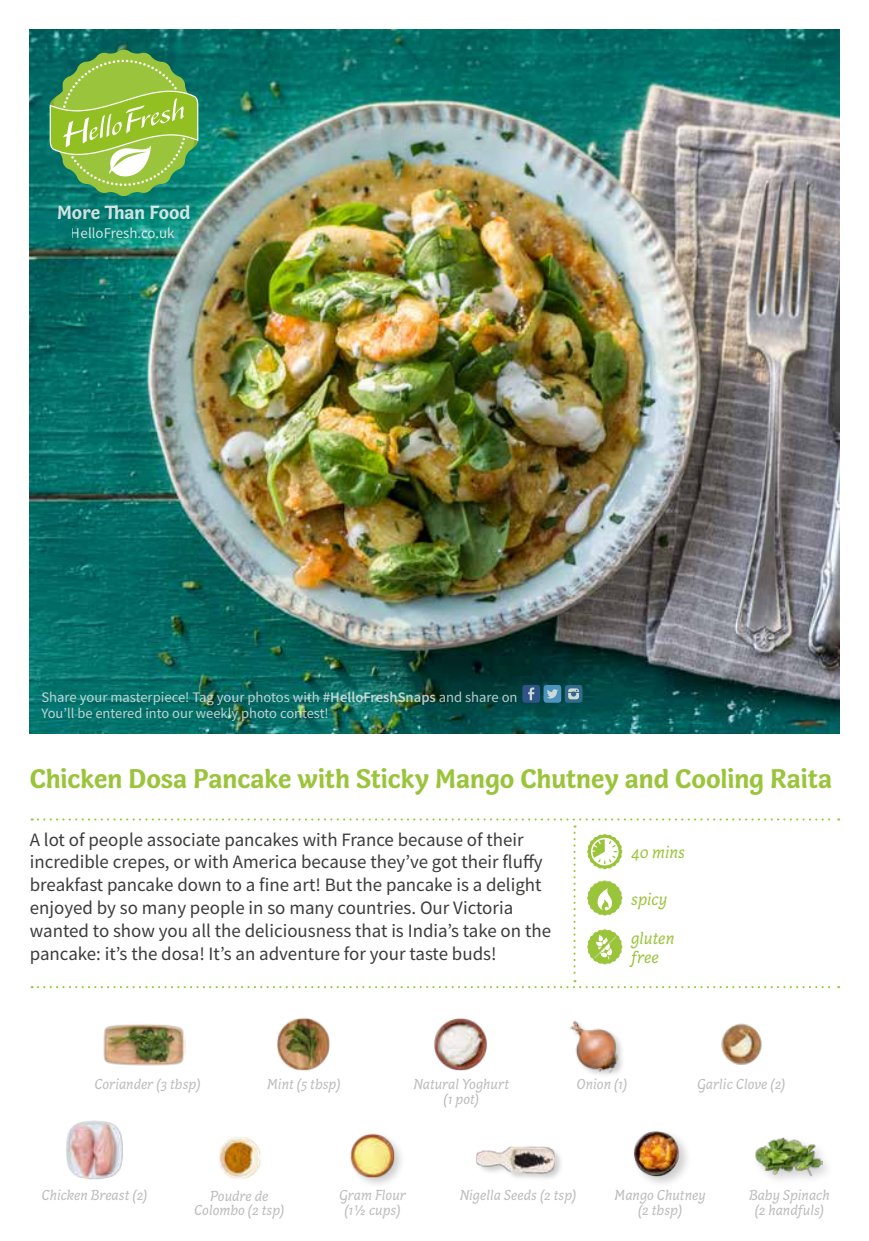
<style>
.page{position:relative;width:869px;height:1241px;background:#fff}
.page>*{position:absolute;margin:0;border:0;box-sizing:border-box;transform-origin:0 0}
.t1{font:700 27.65px "Capucine Basic";letter-spacing:-.005em;color:#9ac43a}
.t2{font:700 19.6px "Capucine Basic";color:#fff}
.t3{font:18.9px/22.8px "Source Sans Pro";color:#3c3c3b}
.t4{font:italic 17.5px/18.6px "Capucine Basic";color:#9ac43a}
.t5{font:italic 14.88px/14.5px "Capucine Basic";color:#bcbcbc;text-align:center}
.t6{font:14.88px "Source Sans Pro";color:#fff}
.t7{font:14.53px/16.4px "Source Sans Pro";color:#ededed}
.s1{font-weight:600}
</style>
<div class="page">
<img style="left:30px;top:30px;width:808px;height:703px">
<div style="left:522px;top:685px;width:18px;height:17px;background:#305487;border-radius:3px"></div>
<svg style="left:528px;top:687px;width:6px;height:13px"></svg>
<svg style="left:564px;top:685px;width:18px;height:17px"></svg>
<svg style="left:568px;top:688px;width:10px;height:11px"></svg>
<div style="left:543px;top:685px;width:18px;height:17px;background:#4b94be;border-radius:3px"></div>
<svg style="left:547px;top:689px;width:11px;height:9px"></svg>
<svg style="left:50px;top:50px;width:148px;height:146px;background:#7fb554"></svg>
<svg style="left:32px;top:818px;width:806px;height:170px"></svg>
<img style="left:277px;top:1018px;width:53px;height:53px">
<img style="left:434px;top:1018px;width:53px;height:53px">
<img style="left:569px;top:1020px;width:54px;height:55px">
<img style="left:66px;top:1120px;width:57px;height:60px">
<img style="left:721px;top:1023px;width:41px;height:42px">
<img style="left:219px;top:1137px;width:42px;height:42px">
<img style="left:350px;top:1133px;width:51px;height:50px">
<img style="left:476px;top:1146px;width:85px;height:33px">
<img style="left:633px;top:1131px;width:54px;height:52px">
<div style="left:751px;top:1134px;width:83px;height:54px;background:#000;opacity:.2"></div>
<img style="left:753px;top:1134px;width:68px;height:54px">
<img style="left:103px;top:1024px;width:83px;height:42px">
<p class="t2" style="left:57px;top:198px;width:135px">More Than Food</p>
<p class="t6" style="left:71px;top:224px;width:105px">HelloFresh.co.uk</p>
<p class="t7" style="left:41px;top:688px;width:477px">Share your masterpiece! Tag your photos with <span class="s1">#HelloFreshSnaps</span> and share on<br>You’ll be entered into our weekly photo contest!</p>
<h1 class="t1" style="left:30px;top:757px;width:803px">Chicken Dosa Pancake with Sticky Mango Chutney and Cooling Raita</h1>
<p class="t3" style="left:30px;top:827px;width:522px">A lot of people associate pancakes with France because of their incredible crepes, or with America because they’ve got their fluffy breakfast pancake down to a fine art! But the pancake is a delight enjoyed by so many people in so many countries. Our Victoria wanted to show you all the deliciousness that is India’s take on the pancake: it’s the dosa! It’s an adventure for your taste buds!</p>
<p class="t4" style="left:630px;top:843px;width:56px">40 mins</p>
<p class="t4" style="left:630px;top:890px;width:38px">spicy</p>
<p class="t4" style="left:630px;top:929px;width:45px">gluten free</p>
<p class="t5" style="left:94px;top:1077px;width:108px">Coriander (3 tbsp)</p>
<p class="t5" style="left:267px;top:1077px;width:75px">Mint (5 tbsp)</p>
<p class="t5" style="left:413px;top:1077px;width:97px">Natural Yoghurt (1 pot)</p>
<p class="t5" style="left:576px;top:1077px;width:52px">Onion (1)</p>
<p class="t5" style="left:696px;top:1077px;width:90px">Garlic Clove (2)</p>
<p class="t5" style="left:41px;top:1188px;width:107px">Chicken Breast (2)</p>
<p class="t5" style="left:194px;top:1188px;width:92px">Poudre de<br>Colombo (2 tsp)</p>
<p class="t5" style="left:339px;top:1188px;width:68px">Gram Flour (11/2 cups)</p>
<p class="t5" style="left:459px;top:1188px;width:118px">Nigella Seeds (2 tsp)</p>
<p class="t5" style="left:614px;top:1188px;width:93px">Mango Chutney (2 tbsp)</p>
<p class="t5" style="left:748px;top:1188px;width:82px">Baby Spinach (2 handfuls)</p>
</div>
